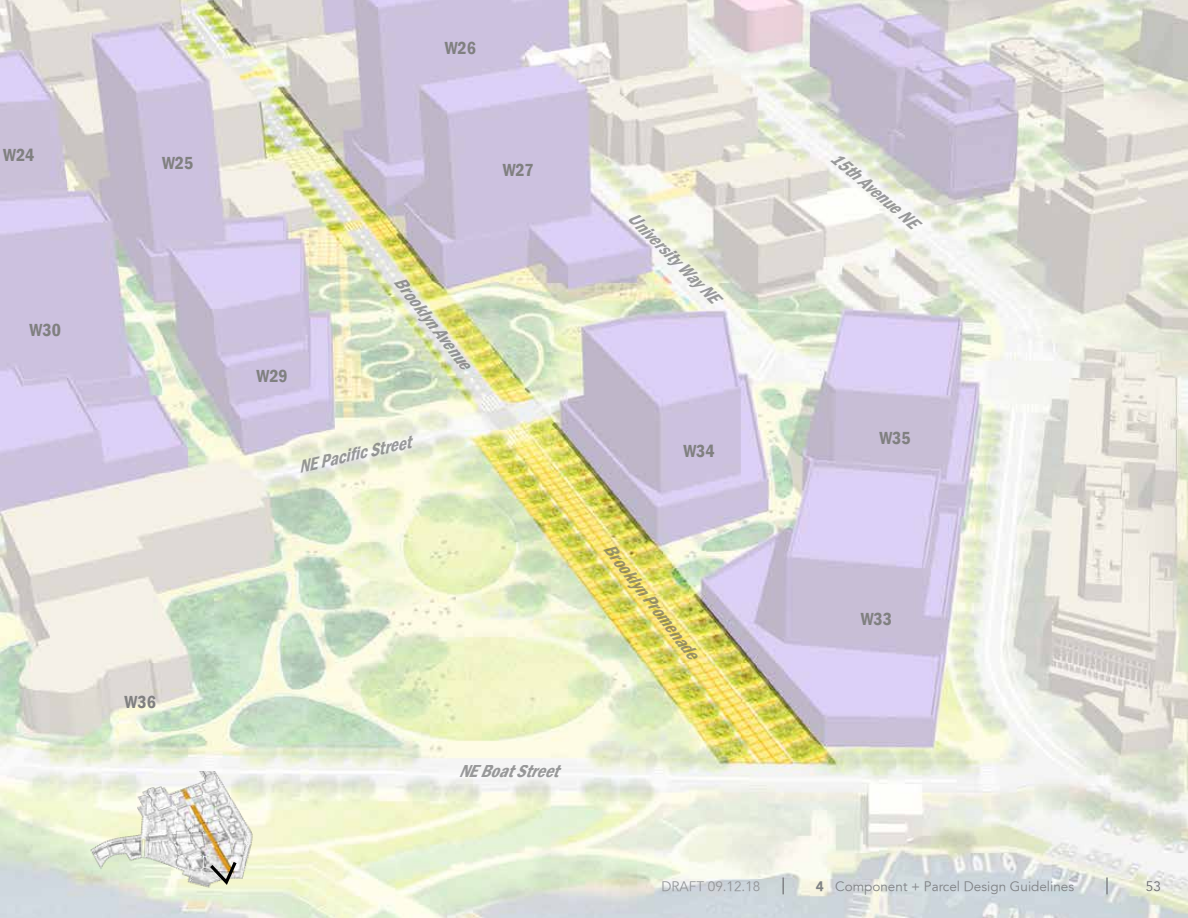
<style>
.page{position:relative;width:1188px;height:918px;background:#fff}
.page>*{position:absolute;margin:0;border:0;box-sizing:border-box;transform-origin:0 0}
.t1{font:italic 600 condensed 18px "Franklin Gothic";color:#58595b}
.t2{font:600 condensed 18px "Franklin Gothic";color:#808080}
.t3{font:300 13.5px "Avenir 45";color:#808285}
.t4{font:300 13.5px "Avenir 45";color:#939598}
.t5{font:300 13.5px "Avenir 45";color:#6d6e71}
.s1{font-family:"Avenir";font-weight:900}
</style>
<div class="page">
<img style="left:0;top:0;width:1188px;height:918px">
<svg style="left:1106px;top:878px;width:2px;height:16px"></svg>
<svg style="left:782px;top:878px;width:2px;height:16px"></svg>
<img style="left:81px;top:772px;width:230px;height:119px">
<svg style="left:207px;top:858px;width:32px;height:30px"></svg>
<p class="t2" style="left:3px;top:143px;width:33px">W24</p>
<p class="t2" style="left:30px;top:318px;width:33px">W30</p>
<p class="t2" style="left:162px;top:151px;width:33px">W25</p>
<p class="t2" style="left:125px;top:690px;width:33px">W36</p>
<p class="t2" style="left:445px;top:36px;width:33px">W26</p>
<p class="t2" style="left:503px;top:158px;width:32px">W27</p>
<p class="t2" style="left:257px;top:364px;width:33px">W29</p>
<p class="t1" style="left:407px;top:271px;width:114px;rotate:52deg">Brooklyn Avenue</p>
<p class="t1" style="left:295px;top:456px;width:117px;rotate:-13deg">NE Pacifi c Street</p>
<p class="t1" style="left:640px;top:207px;width:122px;rotate:45deg">University Way NE</p>
<p class="t2" style="left:683px;top:439px;width:33px">W34</p>
<p class="t1" style="left:617px;top:538px;width:143px;rotate:52deg">Brooklyn Promenade</p>
<p class="t1" style="left:841px;top:146px;width:109px;rotate:40deg">15th Avenue NE</p>
<p class="t2" style="left:879px;top:426px;width:33px">W35</p>
<p class="t2" style="left:861px;top:607px;width:33px">W33</p>
<p class="t1" style="left:458px;top:759px;width:112px">NEBoatStreet</p>
<p class="t4" style="left:662px;top:878px;width:100px">DRAFT 09.12.18</p>
<p class="t3" style="left:816px;top:879px;width:260px"><span class="s1">4</span> Component + Parcel Design Guidelines</p>
<p class="t5" style="left:1146px;top:879px;width:17px">53</p>
</div>
